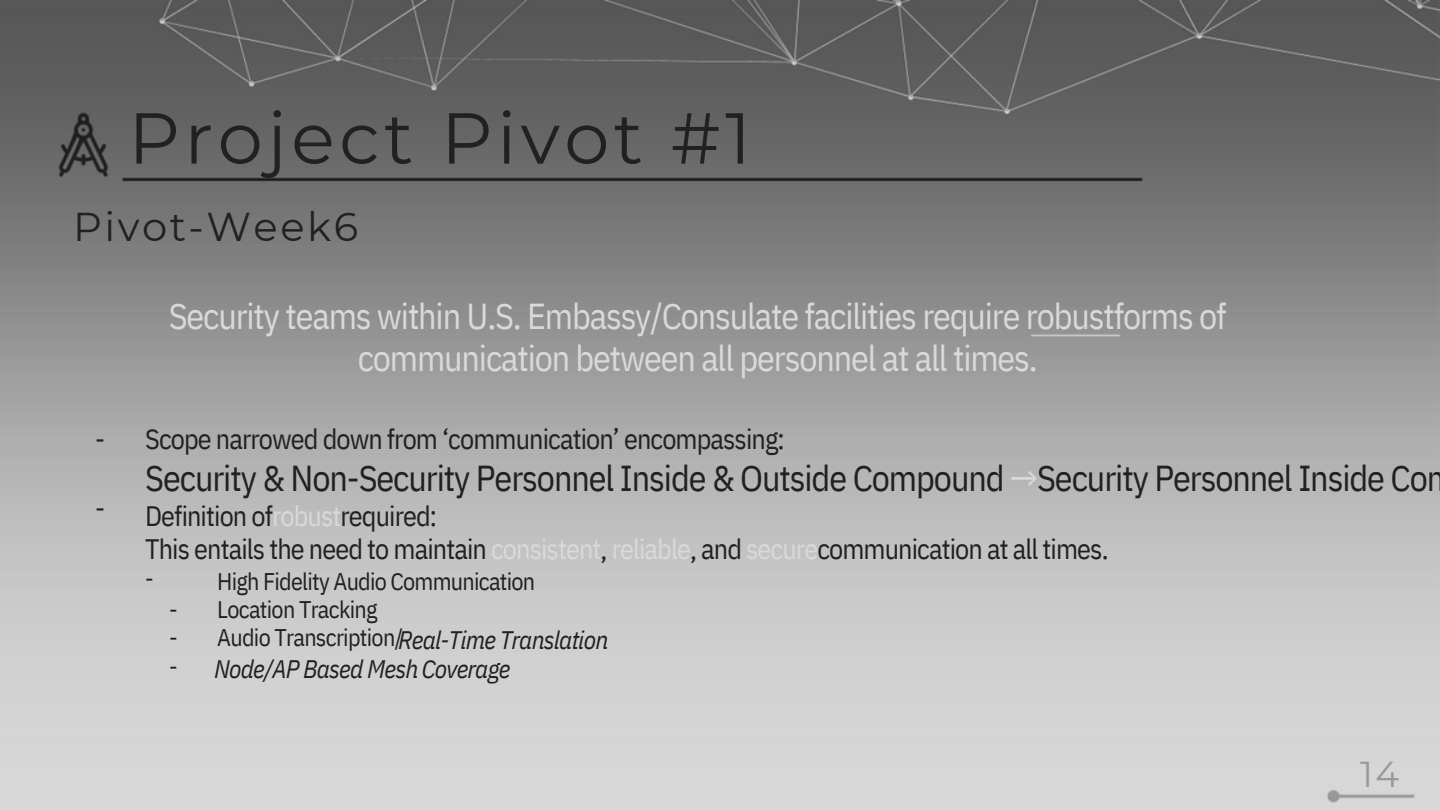
<style>
.page{position:relative;width:1440px;height:810px;background:#fff}
.page>*{position:absolute;margin:0;border:0;box-sizing:border-box;transform-origin:0 0}
.t1{font:72px "Montserrat";letter-spacing:.06em;color:#212121}
.t2{font:40.2px "Montserrat";letter-spacing:.065em;color:#212121}
.t3{font:36px/42px "IBM Plex Sans Cond";letter-spacing:-.03em;color:#d9d9d9;text-align:center}
.t4{font:36px "IBM Plex Sans Cond";letter-spacing:-.03em;color:#212121}
.t5{font:36px "Montserrat";color:#999}
.t6{font:28px "IBM Plex Sans Cond";letter-spacing:-.03em;color:#212121}
.t7{font:italic 25.2px "IBM Plex Sans Cond";letter-spacing:-.03em;color:#212121}
.t8{font:24px/28.4px "IBM Plex Sans Cond";letter-spacing:-.03em;color:#212121;text-align:justify}
.s1{color:#d9d9d9}
</style>
<div class="page">
<img style="left:0;top:0;width:1440px;height:810px">
<p class="t1" style="left:128px;top:94px;width:624px">Project Pivot #1</p>
<p class="t2" style="left:73px;top:202px;width:287px">Pivot-Week6</p>
<p class="t6" style="left:95px;top:421px;width:12px">-</p>
<p class="t6" style="left:95px;top:490px;width:12px">-</p>
<p class="t3" style="left:169px;top:294px;width:1059px">Security teams within U.S. Embassy/Consulate facilities require robustforms of communication between all personnel at all times.</p>
<p class="t6" style="left:145px;top:421px;width:641px">Scope narrowed down from ‘communication’ encompassing:</p>
<p class="t4" style="left:145px;top:454px;width:1284px">Security &amp; Non-Security Personnel Inside &amp; Outside Compound <span class="s1">→</span>Security Personnel Inside Co</p>
<p class="t6" style="left:145px;top:497px;width:293px">Definition of<span class="s1">robust</span>required:</p>
<p class="t6" style="left:145px;top:530px;width:965px">This entails the need to maintain <span class="s1">consistent</span>, <span class="s1">reliable</span>, and <span class="s1">secure</span>communication at all times.</p>
<p class="t8" style="left:145px;top:564px;width:10px">-</p>
<p class="t8" style="left:217px;top:566px;width:319px">High Fidelity Audio Communication</p>
<p class="t8" style="left:169px;top:595px;width:10px">- - -</p>
<p class="t8" style="left:217px;top:595px;width:187px">Location Tracking<br>Audio Transcription/</p>
<p class="t7" style="left:398px;top:623px;width:211px">Real-Time Translation</p>
<p class="t7" style="left:214px;top:652px;width:298px">Node/AP Based Mesh Coverage</p>
<p class="t5" style="left:1360px;top:752px;width:40px">14</p>
</div>
